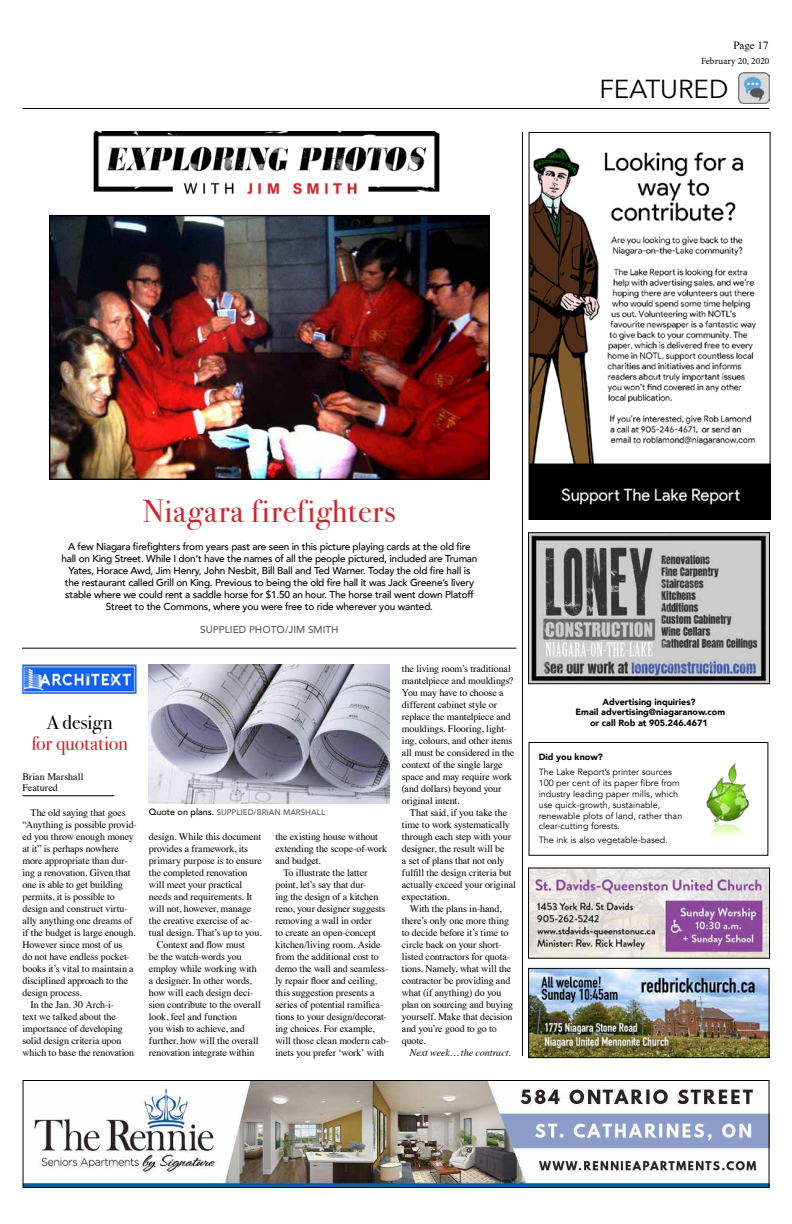
<style>
.page{position:relative;width:792px;height:1224px;background:#fff}
.page>*{position:absolute;margin:0;border:0;box-sizing:border-box;transform-origin:0 0}
.t1{font:32px "Bodoni Svty Two ITCTT";letter-spacing:.03em;color:#d2232a}
.t2{font:26px "Avenir";color:#000}
.t3{font:20px "Bodoni Svty Two ITCTT";letter-spacing:-.01em;color:#d2232a}
.t4{font:20px "Bodoni Svty Two ITCTT";color:#000}
.t5{font:11px "Times";color:#000}
.t6{font:10px/12px "Times";letter-spacing:-.01em;color:#000}
.t7{font:500 10px/12px "Avenir";letter-spacing:-.02em;color:#000;text-align:center}
.t8{font:500 10px "Avenir";color:#58595b}
.t9{font:italic 10px "Times";letter-spacing:-.005em;color:#000}
.t10{font:9.5px "Minion Pro";color:#000}
.t11{font:9px/10.8px "Avenir";color:#000}
.t12{font:900 9px/10.4px "Avenir";color:#000;text-align:center}
.t13{font:500 8px "Avenir";color:#58595b}
.s1{font-size:9px;color:#000}
</style>
<div class="page">
<hr style="left:22px;top:108px;width:747px;height:1px;background:#000">
<hr style="left:22px;top:796px;width:92px;height:1px;background:#000">
<img style="left:22px;top:665px;width:115px;height:28px">
<img style="left:149px;top:664px;width:241px;height:140px">
<img style="left:51px;top:217px;width:437px;height:261px">
<div style="left:49px;top:215px;width:441px;height:265px;border:1px solid #000"></div>
<hr style="left:22px;top:648px;width:494px;height:1px;background:#000">
<img style="left:738px;top:72px;width:31px;height:31px">
<hr style="left:522px;top:132px;width:1px;height:924px;background:#000">
<img style="left:530px;top:970px;width:237px;height:86px">
<div style="left:528px;top:968px;width:241px;height:90px;border:1px solid #000"></div>
<img style="left:93px;top:131px;width:347px;height:64px">
<img style="left:25px;top:1082px;width:743px;height:104px">
<div style="left:23px;top:1080px;width:747px;height:108px;border:1px solid #000"></div>
<img style="left:530px;top:870px;width:238px;height:87px">
<img style="left:706px;top:763px;width:44px;height:74px">
<div style="left:529px;top:742px;width:239px;height:114px;border:1px solid #000"></div>
<img style="left:530px;top:534px;width:238px;height:148px">
<div style="left:528px;top:532px;width:242px;height:152px;border:1px solid #000"></div>
<img style="left:531px;top:147px;width:238px;height:371px">
<div style="left:529px;top:132px;width:242px;height:388px;border:1px solid #000"></div>
<p class="t5" style="left:733px;top:35px;width:37px">Page 17</p>
<p class="t10" style="left:701px;top:54px;width:70px">February 20, 2020</p>
<h2 class="t2" style="left:599px;top:74px;width:130px">FEATURED</h2>
<h1 class="t1" style="left:143px;top:485px;width:254px">Niagara firefighters</h1>
<p class="t7" style="left:61px;top:540px;width:418px">A few Niagara firefighters from years past are seen in this picture playing cards at the old fire hall on King Street. While I don’t have the names of all the people pictured, included are Truman Yates, Horace Awd, Jim Henry, John Nesbit, Bill Ball and Ted Warner. Today the old fire hall is the restaurant called Grill on King. Previous to being the old fire hall it was Jack Greene’s livery stable where we could rent a saddle horse for $1.50 an hour. The horse trail went down Platoff Street to the Commons, where you were free to ride wherever you wanted.</p>
<p class="t8" style="left:200px;top:621px;width:140px">SUPPLIED PHOTO/JIM SMITH</p>
<h3 class="t4" style="left:47px;top:706px;width:67px">A design</h3>
<h3 class="t3" style="left:31px;top:727px;width:98px">for quotation</h3>
<p class="t6" style="left:22px;top:770px;width:62px;line-height:11px">Brian Marshall<br>Featured</p>
<p class="t6" style="left:30px;top:806px;width:97px">The old saying that goes</p>
<p class="t6" style="left:22px;top:818px;width:116px">“Anything is possible provid-</p>
<p class="t6" style="left:22px;top:830px;width:113px">ed you throw enough money</p>
<p class="t6" style="left:22px;top:842px;width:98px">at it” is perhaps nowhere</p>
<p class="t6" style="left:22px;top:854px;width:107px">more appropriate than dur-</p>
<p class="t6" style="left:22px;top:866px;width:110px">ing a renovation. Given that</p>
<p class="t6" style="left:22px;top:878px;width:102px">one is able to get building</p>
<p class="t6" style="left:22px;top:890px;width:94px">permits, it is possible to</p>
<p class="t6" style="left:22px;top:902px;width:107px">design and construct virtu-</p>
<p class="t6" style="left:22px;top:914px;width:111px">ally anything one dreams of</p>
<p class="t6" style="left:22px;top:926px;width:115px">if the budget is large enough.</p>
<p class="t6" style="left:22px;top:938px;width:102px">However since most of us</p>
<p class="t6" style="left:22px;top:950px;width:109px">do not have endless pocket-</p>
<p class="t6" style="left:22px;top:962px;width:113px">books it’s vital to maintain a</p>
<p class="t6" style="left:22px;top:974px;width:107px">disciplined approach to the</p>
<p class="t6" style="left:22px;top:986px;width:61px">design process.</p>
<p class="t6" style="left:30px;top:998px;width:85px">In the Jan. 30 Arch-i-</p>
<p class="t6" style="left:22px;top:1010px;width:95px">text we talked about the</p>
<p class="t6" style="left:22px;top:1022px;width:102px">importance of developing</p>
<p class="t6" style="left:22px;top:1034px;width:100px">solid design criteria upon</p>
<p class="t6" style="left:22px;top:1046px;width:113px">which to base the renovation</p>
<p class="t13" style="left:149px;top:805px;width:178px"><span class="s1">Quote on plans.</span> SUPPLIED/BRIAN MARSHALL</p>
<p class="t6" style="left:149px;top:830px;width:114px">design. While this document</p>
<p class="t6" style="left:149px;top:842px;width:101px">provides a framework, its</p>
<p class="t6" style="left:149px;top:854px;width:114px">primary purpose is to ensure</p>
<p class="t6" style="left:149px;top:866px;width:100px">the completed renovation</p>
<p class="t6" style="left:149px;top:878px;width:95px">will meet your practical</p>
<p class="t6" style="left:149px;top:890px;width:105px">needs and requirements. It</p>
<p class="t6" style="left:149px;top:902px;width:104px">will not, however, manage</p>
<p class="t6" style="left:149px;top:914px;width:105px">the creative exercise of ac-</p>
<p class="t6" style="left:149px;top:926px;width:114px">tual design. That’s up to you.</p>
<p class="t6" style="left:157px;top:938px;width:90px">Context and flow must</p>
<p class="t6" style="left:149px;top:950px;width:94px">be the watch-words you</p>
<p class="t6" style="left:149px;top:962px;width:109px">employ while working with</p>
<p class="t6" style="left:149px;top:974px;width:105px">a designer. In other words,</p>
<p class="t6" style="left:149px;top:986px;width:106px">how will each design deci-</p>
<p class="t6" style="left:149px;top:998px;width:113px">sion contribute to the overall</p>
<p class="t6" style="left:149px;top:1010px;width:90px">look, feel and function</p>
<p class="t6" style="left:149px;top:1022px;width:97px">you wish to achieve, and</p>
<p class="t6" style="left:149px;top:1034px;width:111px">further, how will the overall</p>
<p class="t6" style="left:149px;top:1046px;width:107px">renovation integrate within</p>
<p class="t6" style="left:275px;top:830px;width:104px">the existing house without</p>
<p class="t6" style="left:275px;top:842px;width:113px">extending the scope-of-work</p>
<p class="t6" style="left:275px;top:854px;width:47px">and budget.</p>
<p class="t6" style="left:283px;top:866px;width:85px">To illustrate the latter</p>
<p class="t6" style="left:275px;top:878px;width:93px">point, let’s say that dur-</p>
<p class="t6" style="left:275px;top:890px;width:105px">ing the design of a kitchen</p>
<p class="t6" style="left:275px;top:902px;width:112px">reno, your designer suggests</p>
<p class="t6" style="left:275px;top:914px;width:98px">removing a wall in order</p>
<p class="t6" style="left:275px;top:926px;width:102px">to create an open-concept</p>
<p class="t6" style="left:275px;top:938px;width:107px">kitchen/living room. Aside</p>
<p class="t6" style="left:275px;top:950px;width:105px">from the additional cost to</p>
<p class="t6" style="left:275px;top:962px;width:114px">demo the wall and seamless-</p>
<p class="t6" style="left:275px;top:974px;width:103px">ly repair floor and ceiling,</p>
<p class="t6" style="left:275px;top:986px;width:101px">this suggestion presents a</p>
<p class="t6" style="left:275px;top:998px;width:109px">series of potential ramifica-</p>
<p class="t6" style="left:275px;top:1010px;width:113px">tions to your design/decorat-</p>
<p class="t6" style="left:275px;top:1022px;width:101px">ing choices. For example,</p>
<p class="t6" style="left:275px;top:1034px;width:115px">will those clean modern cab-</p>
<p class="t6" style="left:275px;top:1046px;width:110px">inets you prefer ‘work’ with</p>
<p class="t6" style="left:402px;top:662px;width:114px">the living room’s traditional mantelpiece and mouldings?<br>You may have to choose a different cabinet style or replace the mantelpiece and mouldings. Flooring, light&shy;ing, colours, and other items all must be considered in the context of the single large space and may require work (and dollars) beyond your original intent.</p>
<p class="t6" style="left:402px;top:806px;width:116px;text-indent:8px">That said, if you take the time to work systematically through each step with your designer, the result will be<br>a set of plans that not only fulfill the design criteria but actually exceed your original expectation.</p>
<p class="t6" style="left:402px;top:902px;width:113px;text-indent:8px">With the plans in-hand, there’s only one more thing to decide before it’s time to circle back on your short&shy;listed contractors for quota&shy;tions. Namely, what will the contractor be providing and what (if anything) do you plan on sourcing and buying yourself. Make that decision and you’re good to go to quote.</p>
<p class="t9" style="left:410px;top:1044px;width:102px">Next week… the contract.</p>
<p class="t12" style="left:576px;top:696px;width:151px">Advertising inquiries?<br>Email advertising@niagaranow.com or call Rob at 905.246.4671</p>
<p class="t12" style="left:539px;top:751px;width:66px">Did you know?</p>
<p class="t11" style="left:539px;top:767px;width:145px">The Lake Report’s printer sources 100 per cent of its paper fibre from industry leading paper mills, which use quick-growth, sustainable, renewable plots of land, rather than clear-cutting forests.</p>
<p class="t11" style="left:539px;top:835px;width:131px">The ink is also vegetable-based.</p>
</div>
